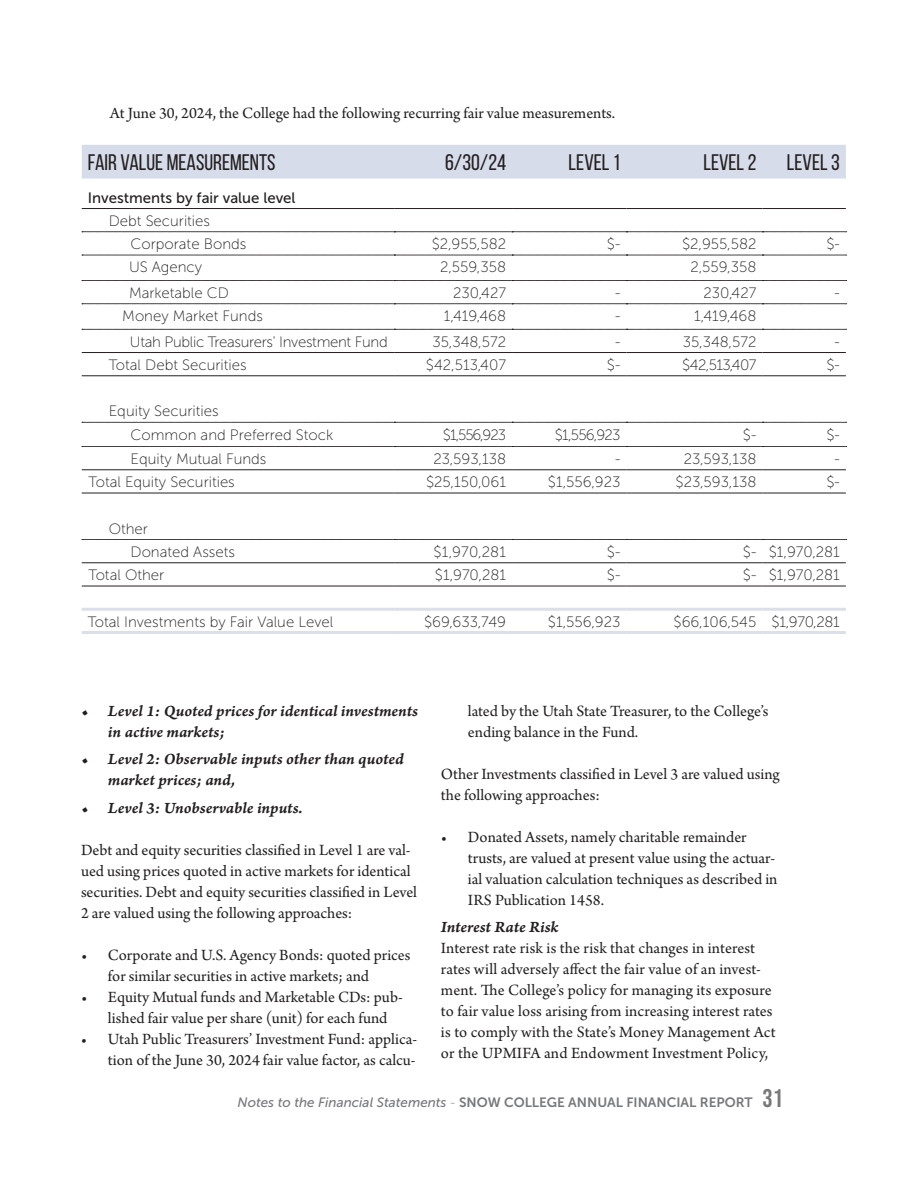
<style>
.page{position:relative;width:918px;height:1188px;background:#fff}
.page>*{position:absolute;margin:0;border:0;box-sizing:border-box;transform-origin:0 0}
.t1{font:22.5px "Bebas Neue";color:#231f20}
.t2{font:16.5px/21px "Arno Pro";color:#231f20}
.t3{font:16.5px/21px "Arno Pro Smbd Italic Caption";letter-spacing:-.005em;color:#231f20}
.t4{font:15px/23.2px "Museo Sans 100";color:#231f20}
.t5{font:15px "Museo Sans 100";letter-spacing:-.02em;color:#231f20}
.t6{font:15px "Museo Sans 500";color:#231f20}
.t7{font:13.5px "Museo Sans 700";color:#76787b}
.s1{font-family:"Museo Sans 500";font-style:italic}
.s2{font-family:"Museo Sans 100";font-style:italic}
.s3{font-family:"Bebas Neue";font-size:25.5px}
</style>
<div class="page">
<div style="left:82px;top:145px;width:764px;height:34px;background:#d6dce9"></div>
<hr style="left:82px;top:208px;width:312px;height:1px;background:#231f20">
<hr style="left:394px;top:208px;width:118px;height:1px;background:#231f20">
<hr style="left:512px;top:208px;width:115px;height:1px;background:#231f20">
<hr style="left:627px;top:208px;width:135px;height:1px;background:#231f20">
<hr style="left:762px;top:208px;width:84px;height:1px;background:#231f20">
<hr style="left:82px;top:352px;width:312px;height:1px;background:#231f20">
<hr style="left:394px;top:352px;width:118px;height:1px;background:#231f20">
<hr style="left:512px;top:352px;width:115px;height:1px;background:#231f20">
<hr style="left:627px;top:352px;width:135px;height:1px;background:#231f20">
<hr style="left:762px;top:352px;width:84px;height:1px;background:#231f20">
<hr style="left:82px;top:376px;width:312px;height:1px;background:#231f20">
<hr style="left:394px;top:376px;width:118px;height:1px;background:#231f20">
<hr style="left:512px;top:376px;width:115px;height:1px;background:#231f20">
<hr style="left:627px;top:376px;width:135px;height:1px;background:#231f20">
<hr style="left:762px;top:376px;width:84px;height:1px;background:#231f20">
<hr style="left:82px;top:470px;width:312px;height:1px;background:#231f20">
<hr style="left:394px;top:470px;width:118px;height:1px;background:#231f20">
<hr style="left:512px;top:470px;width:115px;height:1px;background:#231f20">
<hr style="left:627px;top:470px;width:135px;height:1px;background:#231f20">
<hr style="left:762px;top:470px;width:84px;height:1px;background:#231f20">
<hr style="left:82px;top:493px;width:312px;height:1px;background:#231f20">
<hr style="left:394px;top:493px;width:118px;height:1px;background:#231f20">
<hr style="left:512px;top:493px;width:115px;height:1px;background:#231f20">
<hr style="left:627px;top:493px;width:135px;height:1px;background:#231f20">
<hr style="left:762px;top:493px;width:84px;height:1px;background:#231f20">
<hr style="left:82px;top:563px;width:312px;height:1px;background:#231f20">
<hr style="left:394px;top:563px;width:118px;height:1px;background:#231f20">
<hr style="left:512px;top:563px;width:115px;height:1px;background:#231f20">
<hr style="left:627px;top:563px;width:135px;height:1px;background:#231f20">
<hr style="left:762px;top:563px;width:84px;height:1px;background:#231f20">
<hr style="left:82px;top:586px;width:312px;height:1px;background:#231f20">
<hr style="left:394px;top:586px;width:118px;height:1px;background:#231f20">
<hr style="left:512px;top:586px;width:115px;height:1px;background:#231f20">
<hr style="left:627px;top:586px;width:135px;height:1px;background:#231f20">
<hr style="left:762px;top:586px;width:84px;height:1px;background:#231f20">
<svg style="left:82px;top:232px;width:765px;height:1px"></svg>
<svg style="left:82px;top:255px;width:765px;height:1px"></svg>
<svg style="left:82px;top:280px;width:765px;height:1px"></svg>
<svg style="left:82px;top:304px;width:765px;height:1px"></svg>
<svg style="left:82px;top:329px;width:765px;height:1px"></svg>
<svg style="left:82px;top:422px;width:765px;height:1px"></svg>
<svg style="left:82px;top:446px;width:765px;height:1px"></svg>
<svg style="left:82px;top:539px;width:765px;height:1px"></svg>
<hr style="left:82px;top:608px;width:312px;height:3px;background:#dddee8">
<hr style="left:394px;top:608px;width:118px;height:3px;background:#dddee8">
<hr style="left:512px;top:608px;width:115px;height:3px;background:#dddee8">
<hr style="left:627px;top:608px;width:135px;height:3px;background:#dddee8">
<hr style="left:762px;top:608px;width:84px;height:3px;background:#dddee8">
<hr style="left:82px;top:631px;width:312px;height:3px;background:#dddee8">
<hr style="left:394px;top:631px;width:118px;height:3px;background:#dddee8">
<hr style="left:512px;top:631px;width:115px;height:3px;background:#dddee8">
<hr style="left:627px;top:631px;width:135px;height:3px;background:#dddee8">
<hr style="left:762px;top:631px;width:84px;height:3px;background:#dddee8">
<p class="t2" style="left:110px;top:104px;width:507px">At June 30, 2024, the College had the following recurring fair value measurements.</p>
<h1 class="t1" style="left:88px;top:150px;width:189px">FAIR VALUE MEASUREMENTS</h1>
<h1 class="t1" style="left:445px;top:150px;width:62px">6/30/24</h1>
<h1 class="t1" style="left:569px;top:150px;width:53px">LEVEL 1</h1>
<h1 class="t1" style="left:703px;top:150px;width:54px">LEVEL 2</h1>
<h1 class="t1" style="left:787px;top:150px;width:54px">LEVEL 3</h1>
<p class="t6" style="left:88px;top:189px;width:209px">Investments by fair value level</p>
<p class="t4" style="left:131px;top:209px;width:117px;text-indent:-22px">Debt Securities<br>Corporate Bonds</p>
<p class="t4" style="left:432px;top:232px;width:76px">$2,955,582</p>
<p class="t4" style="left:607px;top:232px;width:15px">$-</p>
<p class="t4" style="left:682px;top:232px;width:76px">$2,955,582</p>
<p class="t4" style="left:826px;top:232px;width:15px">$-</p>
<p class="t4" style="left:129px;top:256px;width:75px">US Agency</p>
<p class="t4" style="left:440px;top:256px;width:67px">2,559,358</p>
<p class="t4" style="left:690px;top:256px;width:67px">2,559,358</p>
<p class="t4" style="left:129px;top:281px;width:102px">Marketable CD</p>
<p class="t4" style="left:453px;top:281px;width:54px">230,427</p>
<p class="t4" style="left:615px;top:281px;width:7px">-</p>
<p class="t4" style="left:703px;top:281px;width:54px">230,427</p>
<p class="t4" style="left:835px;top:281px;width:7px">-</p>
<p class="t4" style="left:122px;top:304px;width:142px">Money Market Funds</p>
<p class="t4" style="left:444px;top:304px;width:64px">1,419,468</p>
<p class="t4" style="left:615px;top:304px;width:7px">-</p>
<p class="t4" style="left:694px;top:304px;width:64px">1,419,468</p>
<p class="t5" style="left:130px;top:333px;width:259px">Utah Public Treasurers' Investment Fund</p>
<p class="t4" style="left:433px;top:330px;width:75px">35,348,572</p>
<p class="t4" style="left:615px;top:330px;width:7px">-</p>
<p class="t4" style="left:683px;top:330px;width:75px">35,348,572</p>
<p class="t4" style="left:835px;top:330px;width:7px">-</p>
<p class="t4" style="left:109px;top:353px;width:139px">Total Debt Securities</p>
<p class="t4" style="left:426px;top:353px;width:82px">$42,513,407</p>
<p class="t4" style="left:607px;top:353px;width:15px">$-</p>
<p class="t4" style="left:682px;top:353px;width:76px">$42,513,407</p>
<p class="t4" style="left:826px;top:353px;width:15px">$-</p>
<p class="t4" style="left:131px;top:400px;width:204px;text-indent:-22px">Equity Securities<br>Common and Preferred Stock</p>
<p class="t4" style="left:443px;top:423px;width:65px">$1,556,923</p>
<p class="t4" style="left:555px;top:423px;width:67px">$1,556,923</p>
<p class="t4" style="left:743px;top:423px;width:15px">$-</p>
<p class="t4" style="left:826px;top:423px;width:15px">$-</p>
<p class="t4" style="left:131px;top:447px;width:137px">Equity Mutual Funds</p>
<p class="t4" style="left:433px;top:447px;width:74px">23,593,138</p>
<p class="t4" style="left:615px;top:447px;width:7px">-</p>
<p class="t4" style="left:684px;top:447px;width:74px">23,593,138</p>
<p class="t4" style="left:835px;top:447px;width:7px">-</p>
<p class="t4" style="left:89px;top:470px;width:148px">Total Equity Securities</p>
<p class="t4" style="left:426px;top:470px;width:82px">$25,150,061</p>
<p class="t4" style="left:548px;top:470px;width:74px">$1,556,923</p>
<p class="t4" style="left:675px;top:470px;width:82px">$23,593,138</p>
<p class="t4" style="left:826px;top:470px;width:15px">$-</p>
<p class="t4" style="left:131px;top:517px;width:106px;text-indent:-22px">Other<br>Donated Assets</p>
<p class="t4" style="left:434px;top:540px;width:74px">$1,970,281</p>
<p class="t4" style="left:607px;top:540px;width:15px">$-</p>
<p class="t4" style="left:743px;top:540px;width:99px">$- $1,970,281</p>
<p class="t4" style="left:88px;top:563px;width:77px">Total Other</p>
<p class="t4" style="left:435px;top:563px;width:73px">$1,970,281</p>
<p class="t4" style="left:607px;top:563px;width:15px">$-</p>
<p class="t4" style="left:743px;top:563px;width:99px">$- $1,970,281</p>
<p class="t4" style="left:88px;top:610px;width:247px">Total Investments by Fair Value Level</p>
<p class="t4" style="left:424px;top:610px;width:84px">$69,633,749</p>
<p class="t4" style="left:548px;top:610px;width:74px">$1,556,923</p>
<p class="t4" style="left:674px;top:610px;width:168px">$66,106,545 $1,970,281</p>
<p class="t3" style="left:108px;top:700px;width:312px;text-indent:-27px">• Level 1: Quoted prices for identical investments in active markets;</p>
<p class="t3" style="left:108px;top:749px;width:297px;text-indent:-27px">• Level 2: Observable inputs other than quoted market prices; and,</p>
<p class="t3" style="left:81px;top:798px;width:223px">• Level 3: Unobservable inputs.</p>
<p class="t2" style="left:81px;top:840px;width:338px">Debt and equity securities classified in Level 1 are val&shy;ued using prices quoted in active markets for identical securities. Debt and equity securities classified in Level 2 are valued using the following approaches:</p>
<p class="t2" style="left:108px;top:945px;width:304px;text-indent:-27px">• Corporate and U.S. Agency Bonds: quoted prices for similar securities in active markets; and</p>
<p class="t2" style="left:108px;top:987px;width:296px;text-indent:-27px">• Equity Mutual funds and Marketable CDs: pub&shy;lished fair value per share (unit) for each fund</p>
<p class="t2" style="left:81px;top:1029px;width:338px;text-align:right">• Utah Public Treasurers’ Investment Fund: applica&shy;tion of the June 30, 2024 fair value factor, as calcu-</p>
<p class="t2" style="left:468px;top:701px;width:302px">lated by the Utah State Treasurer, to the College’s ending balance in the Fund.</p>
<p class="t2" style="left:441px;top:764px;width:340px">Other Investments classified in Level 3 are valued using the following approaches:</p>
<p class="t2" style="left:468px;top:827px;width:311px;text-indent:-27px">• Donated Assets, namely charitable remainder trusts, are valued at present value using the actuar&shy;ial valuation calculation techniques as described in IRS Publication 1458.</p>
<p class="t3" style="left:441px;top:917px;width:119px">Interest Rate Risk</p>
<p class="t2" style="left:441px;top:939px;width:336px">Interest rate risk is the risk that changes in interest rates will adversely affect the fair value of an invest&shy;ment. The College’s policy for managing its exposure to fair value loss arising from increasing interest rates is to comply with the State’s Money Management Act or the UPMIFA and Endowment Investment Policy,</p>
<p class="t7" style="left:238px;top:1095px;width:547px"><span class="s1">Notes to the Financial Statements</span> <span class="s2">-</span> SNOW COLLEGE ANNUAL FINANCIAL REPORT <span class="s3">31</span></p>
</div>
